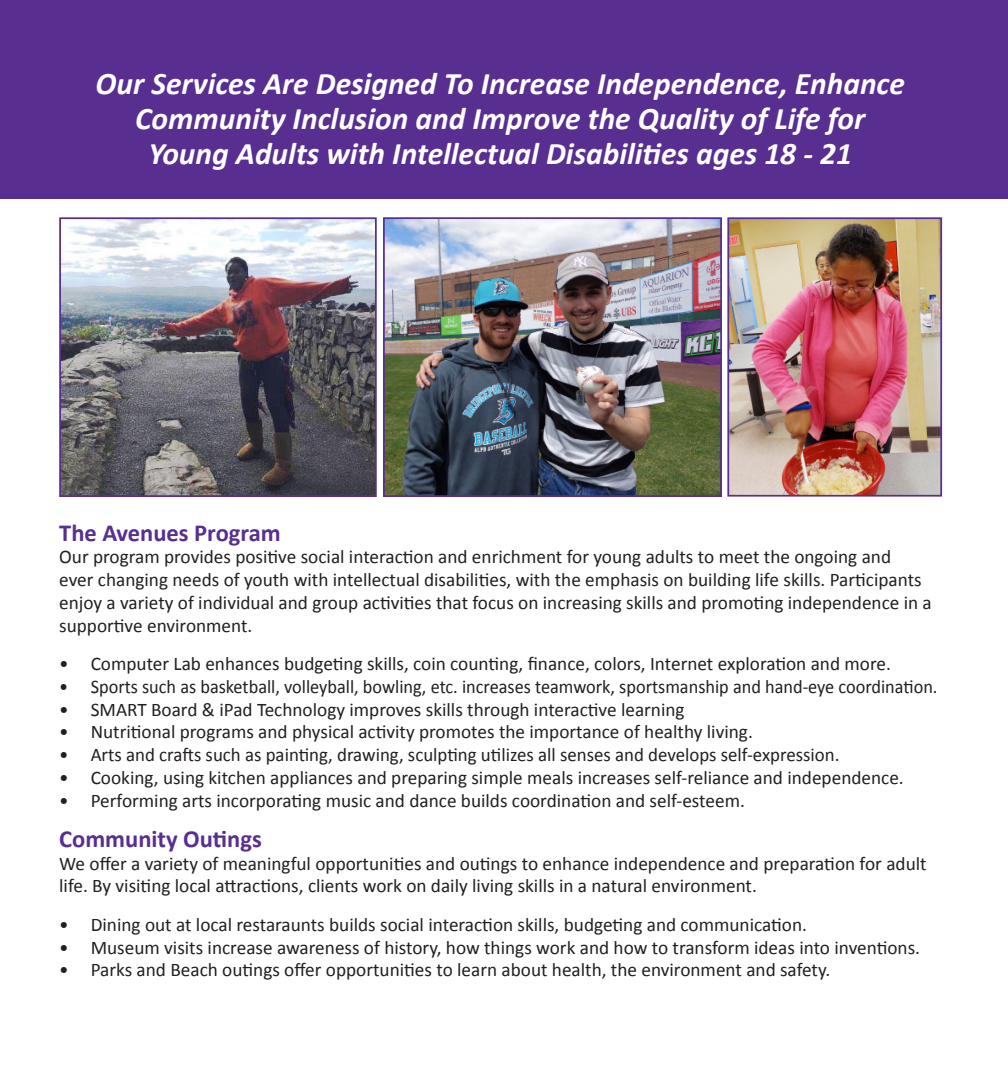
<style>
.page{position:relative;width:1008px;height:1071px;background:#fff}
.page>*{position:absolute;margin:0;border:0;box-sizing:border-box;transform-origin:0 0}
.t1{font:italic 700 31.5px/35px "Calibri";color:#fff;text-align:center}
.t2{font:700 24.5px "Calibri";color:#582e91}
.t3{font:19.25px/22.8px "Calibri";color:#231f20}
.t4{font:19.25px "Calibri";color:#231f20;scale:.95 1}
</style>
<div class="page">
<div style="left:0;top:0;width:1008px;height:199px;background:#582e91"></div>
<img style="left:386px;top:220px;width:333px;height:274px">
<div style="left:383px;top:217px;width:339px;height:280px;border:2px solid #582e91"></div>
<img style="left:730px;top:220px;width:209px;height:274px">
<div style="left:727px;top:217px;width:215px;height:280px;border:2px solid #582e91"></div>
<img style="left:62px;top:220px;width:312px;height:274px">
<div style="left:59px;top:217px;width:318px;height:280px;border:2px solid #582e91"></div>
<p class="t1" style="left:96px;top:66px;width:811px">Our Services Are Designed To Increase Independence, Enhance<br>Community Inclusion and Improve the Quality of Life for</p>
<p class="t1" style="left:148px;top:136px;width:705px">Young Adults with Intellectual Disabilities ages 18 - 21</p>
<p class="t2" style="left:59px;top:517px;width:223px">The Avenues Program</p>
<p class="t3" style="left:59px;top:546px;width:874px">Our program provides positive social interaction and enrichment for young adults to meet the ongoing and<br>ever changing needs of youth with intellectual disabilities, with the emphasis on building life skills. Participants enjoy a variety of individual and group activities that focus on increasing skills and promoting independence in a supportive environment.</p>
<p class="t3" style="left:59px;top:652px;width:833px">• Computer Lab enhances budgeting skills, coin counting, finance, colors, Internet exploration and more.</p>
<p class="t4" style="left:59px;top:674px;width:926px">• Sports such as basketball, volleyball, bowling, etc. increases teamwork, sportsmanship and hand-eye coordination.</p>
<p class="t3" style="left:59px;top:698px;width:627px">• SMART Board &amp; iPad Technology improves skills through interactive learning</p>
<p class="t3" style="left:59px;top:721px;width:695px">• Nutritional programs and physical activity promotes the importance of healthy living.</p>
<p class="t3" style="left:59px;top:743px;width:782px">• Arts and crafts such as painting, drawing, sculpting utilizes all senses and develops self-expression.</p>
<p class="t3" style="left:59px;top:766px;width:846px">• Cooking, using kitchen appliances and preparing simple meals increases self-reliance and independence.</p>
<p class="t3" style="left:59px;top:789px;width:687px">• Performing arts incorporating music and dance builds coordination and self-esteem.</p>
<p class="t2" style="left:59px;top:823px;width:204px">Community Outings</p>
<p class="t3" style="left:59px;top:852px;width:869px">We offer a variety of meaningful opportunities and outings to enhance independence and preparation for adult life. By visiting local attractions, clients work on daily living skills in a natural environment.</p>
<p class="t3" style="left:59px;top:913px;width:749px">• Dining out at local restaraunts builds social interaction skills, budgeting and communication.</p>
<p class="t3" style="left:59px;top:936px;width:862px">• Museum visits increase awareness of history, how things work and how to transform ideas into inventions.</p>
<p class="t3" style="left:59px;top:959px;width:773px">• Parks and Beach outings offer opportunities to learn about health, the environment and safety.</p>
</div>
